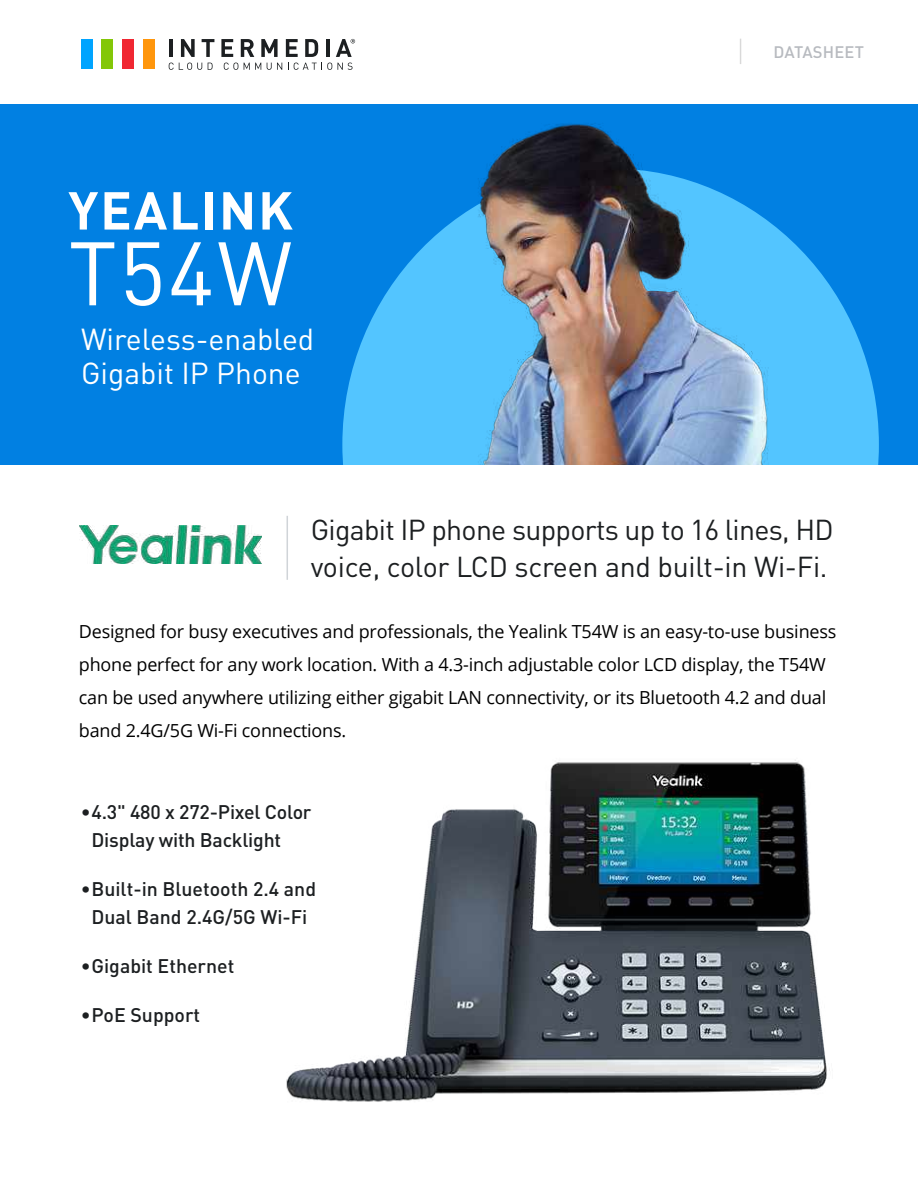
<style>
.page{position:relative;width:918px;height:1188px;background:#fff}
.page>*{position:absolute;margin:0;border:0;box-sizing:border-box;transform-origin:0 0}
.t1{font:88.5px "DIN Pro";color:#fff}
.t2{font:700 52.5px "DIN Pro";letter-spacing:.035em;color:#fff}
.t3{font:30px/34.5px "DIN Pro";color:#fff}
.t4{font:28.5px/37.5px "DIN Pro";letter-spacing:-.025em;color:#1c1f21}
.t5{font:500 19.5px/28.5px "DIN Pro";color:#1c1f21}
.t6{font:18px/33px "Open Sans";letter-spacing:-.01em;color:#000}
.t7{font:500 16.5px "DIN Pro";letter-spacing:.01em;color:#b7babf}
</style>
<div class="page">
<div style="left:0;top:104px;width:918px;height:360px;background:#0180e2"></div>
<svg style="left:805px;top:254px;width:74px;height:210px;fill:#53c5ff"></svg>
<img style="left:342px;top:123px;width:463px;height:341px">
<div style="left:143px;top:39px;width:12px;height:30px;background:#ff960c"></div>
<div style="left:81px;top:39px;width:11px;height:30px;background:#00a4ff"></div>
<div style="left:102px;top:39px;width:11px;height:30px;background:#83c708"></div>
<div style="left:122px;top:39px;width:12px;height:30px;background:#f02732"></div>
<svg style="left:169px;top:63px;width:33px;height:7px"></svg>
<svg style="left:208px;top:63px;width:5px;height:7px"></svg>
<svg style="left:224px;top:63px;width:14px;height:7px"></svg>
<svg style="left:244px;top:63px;width:17px;height:7px"></svg>
<svg style="left:267px;top:63px;width:15px;height:7px"></svg>
<svg style="left:288px;top:63px;width:65px;height:7px"></svg>
<hr style="left:169px;top:39px;width:4px;height:18px;background:#1c1f21">
<svg style="left:181px;top:39px;width:14px;height:18px"></svg>
<svg style="left:202px;top:39px;width:12px;height:18px"></svg>
<svg style="left:221px;top:39px;width:12px;height:18px"></svg>
<svg style="left:241px;top:39px;width:13px;height:18px"></svg>
<svg style="left:261px;top:39px;width:17px;height:18px"></svg>
<svg style="left:286px;top:39px;width:12px;height:18px"></svg>
<svg style="left:305px;top:39px;width:13px;height:18px"></svg>
<hr style="left:326px;top:39px;width:3px;height:18px;background:#1c1f21">
<svg style="left:336px;top:39px;width:19px;height:18px"></svg>
<svg style="left:740px;top:39px;width:1px;height:25px"></svg>
<hr style="left:287px;top:516px;width:1px;height:64px;background:#d0d4d8">
<img style="left:80px;top:526px;width:182px;height:38px">
<img style="left:286px;top:760px;width:544px;height:342px">
<h2 class="t2" style="left:68px;top:167px;width:226px">YEALINK</h2>
<h1 class="t1" style="left:68px;top:204px;width:225px">T54W</h1>
<h3 class="t3" style="left:81px;top:318px;width:235px">Wireless-enabled<br>Gigabit IP Phone</h3>
<p class="t7" style="left:774px;top:41px;width:92px">DATASHEET</p>
<h3 class="t4" style="left:311px;top:508px;width:524px">Gigabit IP phone supports up to 16 lines, HD voice, color LCD screen and built-in Wi-Fi.</h3>
<p class="t6" style="left:79px;top:615px;width:759px">Designed for busy executives and professionals, the Yealink T54W is an easy-to-use business phone perfect for any work location. With a 4.3-inch adjustable color LCD display, the T54W can be used anywhere utilizing either gigabit LAN connectivity, or its Bluetooth 4.2 and dual band 2.4G/5G Wi-Fi connections.</p>
<p class="t5" style="left:91px;top:797px;width:222px;text-indent:-11px">•4.3" 480 x 272-Pixel Color<br>Display with Backlight</p>
<p class="t5" style="left:81px;top:874px;width:237px;text-align:center">•Built-in Bluetooth 2.4 and<br>Dual Band 2.4G/5G Wi-Fi</p>
<p class="t5" style="left:81px;top:951px;width:155px">•Gigabit Ethernet</p>
<p class="t5" style="left:81px;top:1000px;width:121px">•PoE Support</p>
</div>
